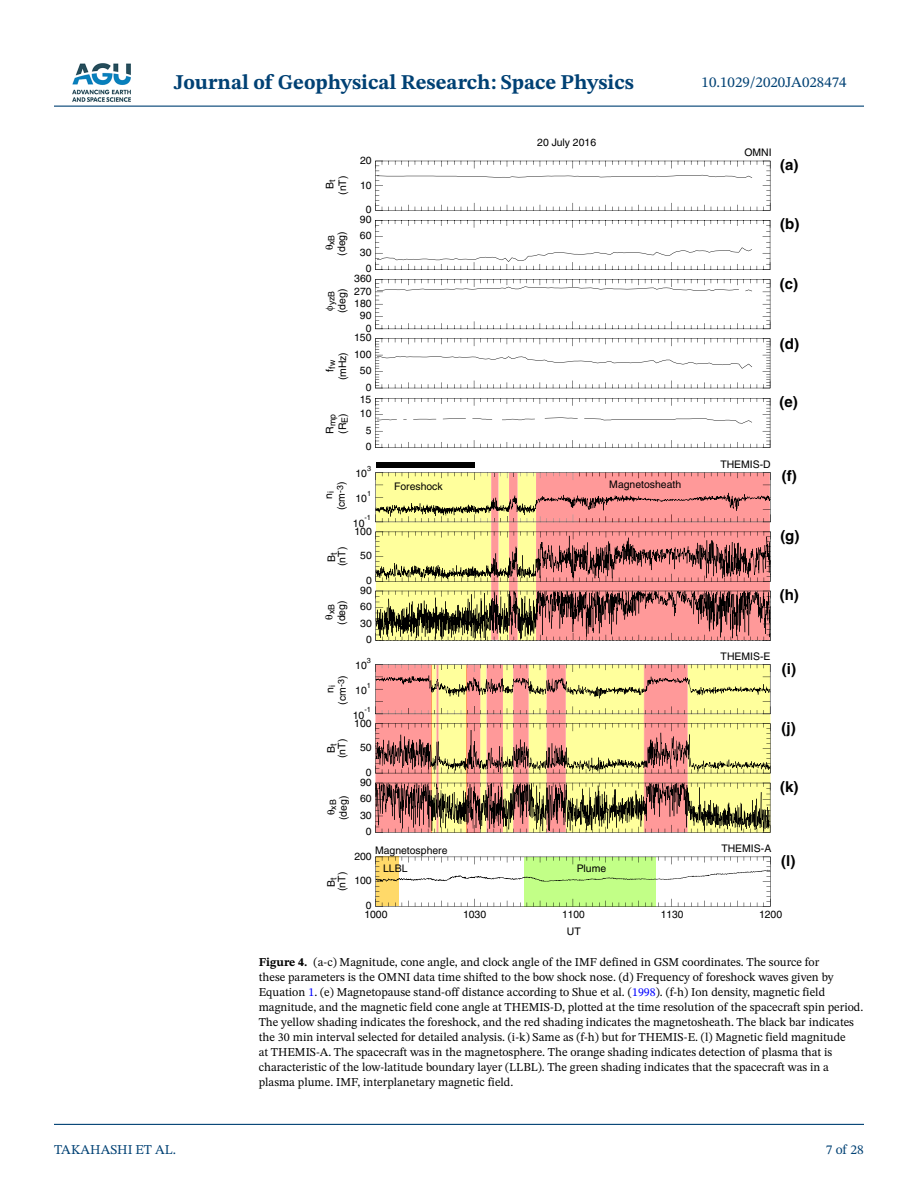
<style>
.page{position:relative;width:918px;height:1188px;background:#fff}
.page>*{position:absolute;margin:0;border:0;box-sizing:border-box;transform-origin:0 0}
.t1{font:700 21px "STIX Two Text";color:#004174}
.t2{font:700 15px "Helvetica";color:#000}
.t3{font:15px "STIX Two Text";color:#004174}
.t4{font:13.5px "STIX Two Text";color:#004174}
.t5{font:12px/15px "STIX Two Text";color:#000}
.t6{font:10.5px/16.5px "Helvetica";color:#000;text-align:center}
.t7{font:8.7px "Helvetica";color:#000}
.t8{font:7.35px "Helvetica";color:#000}
.s1{font-weight:700}
.s2{color:#00f}
</style>
<div class="page">
<hr style="left:54px;top:106px;width:810px;height:1px;background:#004174">
<hr style="left:54px;top:1124px;width:810px;height:1px;background:#004174">
<img style="left:72px;top:63px;width:59px;height:39px">
<hr style="left:770px;top:161px;width:1px;height:49px;background:#000">
<svg style="left:375px;top:161px;width:395px;height:50px"></svg>
<svg style="left:375px;top:398px;width:396px;height:50px"></svg>
<svg style="left:375px;top:857px;width:396px;height:50px"></svg>
<hr style="left:770px;top:339px;width:1px;height:49px;background:#000">
<svg style="left:375px;top:338px;width:395px;height:51px"></svg>
<hr style="left:770px;top:220px;width:1px;height:50px;background:#000">
<svg style="left:375px;top:220px;width:395px;height:50px"></svg>
<hr style="left:770px;top:279px;width:1px;height:50px;background:#000">
<svg style="left:375px;top:279px;width:395px;height:51px"></svg>
<svg style="left:375px;top:472px;width:396px;height:169px;background:#cb987b"></svg>
<svg style="left:375px;top:664px;width:396px;height:169px;background:#ceac7d"></svg>
<div style="left:376px;top:463px;width:98px;height:5px;background:#000"></div>
<h1 class="t1" style="left:174px;top:67px;width:462px">Journal of Geophysical Research: Space Physics</h1>
<p class="t6" style="left:324px;top:195px;width:21px;line-height:12.6px;rotate:-90deg">B<sub>t </sub>(nT)</p>
<p class="t7" style="left:326px;top:245px;width:12px;rotate:-90deg">xB</p>
<p class="t6" style="left:333px;top:256px;width:26px;rotate:-90deg">(deg)</p>
<p class="t6" style="left:360px;top:152px;width:13px">20</p>
<p class="t6" style="left:360px;top:177px;width:13px">10</p>
<p class="t6" style="left:366px;top:201px;width:7px">0</p>
<p class="t6" style="left:360px;top:211px;width:13px">90<br>60<br>30<br>0</p>
<p class="t6" style="left:354px;top:272px;width:19px;line-height:12.3px;text-align:right">360<br>270<br>180<br>90<br>0</p>
<p class="t7" style="left:327px;top:305px;width:16px;rotate:-90deg">yzB</p>
<p class="t6" style="left:333px;top:313px;width:26px;rotate:-90deg">(deg)</p>
<p class="t6" style="left:354px;top:330px;width:19px;text-align:right">150<br>100<br>50<br>0</p>
<p class="t7" style="left:327px;top:372px;width:13px;rotate:-90deg"><sup>f</sup>fw</p>
<p class="t6" style="left:334px;top:380px;width:30px;rotate:-90deg">(mHz)</p>
<p class="t7" style="left:327px;top:434px;width:21px;rotate:-90deg"><sup>R</sup>mp</p>
<p class="t6" style="left:334px;top:434px;width:22px;rotate:-90deg">(R<sub>E</sub>)</p>
<p class="t6" style="left:322px;top:510px;width:30px;line-height:12.6px;rotate:-90deg">n<sub>i </sub>(cm<sup>-3</sup>)</p>
<p class="t6" style="left:360px;top:392px;width:13px;line-height:14.7px;text-align:left">15<br>10</p>
<p class="t6" style="left:366px;top:422px;width:7px;text-align:left">5<br>0</p>
<p class="t8" style="left:367px;top:464px;width:6px">3</p>
<p class="t6" style="left:355px;top:465px;width:13px">10</p>
<p class="t8" style="left:367px;top:489px;width:6px">1</p>
<p class="t6" style="left:355px;top:490px;width:13px">10</p>
<p class="t8" style="left:365px;top:514px;width:8px">-1</p>
<p class="t6" style="left:353px;top:515px;width:13px">10</p>
<p class="t6" style="left:355px;top:523px;width:19px">100</p>
<p class="t6" style="left:360px;top:547px;width:13px">50</p>
<p class="t6" style="left:366px;top:572px;width:7px">0</p>
<p class="t6" style="left:326px;top:566px;width:21px;line-height:10.5px;rotate:-90deg">B<sub>t </sub>(nT)</p>
<p class="t7" style="left:326px;top:614px;width:12px;rotate:-90deg">xB</p>
<p class="t6" style="left:333px;top:625px;width:26px;rotate:-90deg">(deg)</p>
<p class="t6" style="left:323px;top:705px;width:30px;line-height:12.6px;rotate:-90deg">n<sub>i </sub>(cm<sup>-3</sup>)</p>
<p class="t6" style="left:360px;top:582px;width:13px">90<br>60<br>30<br>0</p>
<p class="t8" style="left:367px;top:656px;width:6px">3</p>
<p class="t6" style="left:355px;top:657px;width:13px">10</p>
<p class="t8" style="left:367px;top:681px;width:6px">1</p>
<p class="t6" style="left:355px;top:682px;width:13px">10</p>
<p class="t8" style="left:364px;top:706px;width:8px">-1</p>
<p class="t6" style="left:353px;top:707px;width:13px">10</p>
<p class="t6" style="left:354px;top:715px;width:19px">100</p>
<p class="t6" style="left:360px;top:739px;width:13px">50</p>
<p class="t6" style="left:366px;top:764px;width:7px">0</p>
<p class="t6" style="left:326px;top:758px;width:21px;line-height:10.5px;rotate:-90deg">B<sub>t </sub>(nT)</p>
<p class="t7" style="left:328px;top:810px;width:12px;rotate:-90deg">xB</p>
<p class="t6" style="left:335px;top:820px;width:26px;rotate:-90deg">(deg)</p>
<p class="t6" style="left:360px;top:774px;width:13px">90<br>60<br>30<br>0</p>
<p class="t6" style="left:537px;top:134px;width:61px">20 July 2016</p>
<p class="t6" style="left:394px;top:478px;width:50px">Foreshock</p>
<p class="t6" style="left:609px;top:476px;width:73px">Magnetosheath</p>
<p class="t3" style="left:702px;top:72px;width:146px">10.1029/2020JA028474</p>
<p class="t6" style="left:744px;top:144px;width:29px">OMNI</p>
<p class="t2" style="left:780px;top:155px;width:20px">(a)</p>
<p class="t2" style="left:780px;top:215px;width:21px">(b)</p>
<p class="t2" style="left:780px;top:274px;width:20px">(c)</p>
<p class="t2" style="left:780px;top:334px;width:21px">(d)</p>
<p class="t2" style="left:780px;top:392px;width:20px">(e)</p>
<p class="t6" style="left:720px;top:456px;width:52px">THEMIS-D</p>
<p class="t2" style="left:782px;top:467px;width:16px">(f)</p>
<p class="t2" style="left:780px;top:526px;width:21px">(g)</p>
<p class="t2" style="left:780px;top:586px;width:21px">(h)</p>
<p class="t6" style="left:721px;top:648px;width:51px">THEMIS-E</p>
<p class="t2" style="left:782px;top:659px;width:16px">(i)</p>
<p class="t2" style="left:782px;top:718px;width:16px">(j)</p>
<p class="t2" style="left:780px;top:777px;width:20px">(k)</p>
<p class="t6" style="left:721px;top:840px;width:51px">THEMIS-A</p>
<p class="t6" style="left:383px;top:841px;width:66px;line-height:18.3px;text-align:left;text-indent:-8px">Magnetosphere<br>LLBL</p>
<p class="t6" style="left:354px;top:848px;width:19px">200</p>
<p class="t6" style="left:354px;top:872px;width:19px">100</p>
<p class="t6" style="left:366px;top:897px;width:7px">0</p>
<p class="t2" style="left:781px;top:852px;width:16px">(l)</p>
<p class="t6" style="left:577px;top:860px;width:31px">Plume</p>
<p class="t6" style="left:326px;top:891px;width:21px;line-height:10.5px;rotate:-90deg">B<sub>t </sub>(nT)</p>
<p class="t6" style="left:364px;top:906px;width:25px">1000</p>
<p class="t6" style="left:463px;top:906px;width:25px">1030</p>
<p class="t6" style="left:562px;top:906px;width:24px">1100</p>
<p class="t6" style="left:661px;top:906px;width:24px">1130</p>
<p class="t6" style="left:759px;top:906px;width:25px">1200</p>
<p class="t6" style="left:567px;top:923px;width:15px">UT</p>
<p class="t4" style="left:54px;top:1140px;width:124px">TAKAHASHI ET AL.</p>
<p class="t5" style="left:259px;top:955px;width:606px"><span class="s1">Figure 4.</span> (a-c) Magnitude, cone angle, and clock angle of the IMF defined in GSM coordinates. The source for<br>these parameters is the OMNI data time shifted to the bow shock nose. (d) Frequency of foreshock waves given by Equation <span class="s2">1</span>. (e) Magnetopause stand-off distance according to Shue et al. (<span class="s2">1998</span>). (f-h) Ion density, magnetic field magnitude, and the magnetic field cone angle at THEMIS-D, plotted at the time resolution of the spacecraft spin period.<br>The yellow shading indicates the foreshock, and the red shading indicates the magnetosheath. The black bar indicates the 30 min interval selected for detailed analysis. (i-k) Same as (f-h) but for THEMIS-E. (l) Magnetic field magnitude<br>at THEMIS-A. The spacecraft was in the magnetosphere. The orange shading indicates detection of plasma that is characteristic of the low-latitude boundary layer (LLBL). The green shading indicates that the spacecraft was in a plasma plume. IMF, interplanetary magnetic field.</p>
<p class="t4" style="left:826px;top:1140px;width:40px">7 of 28</p>
</div>
